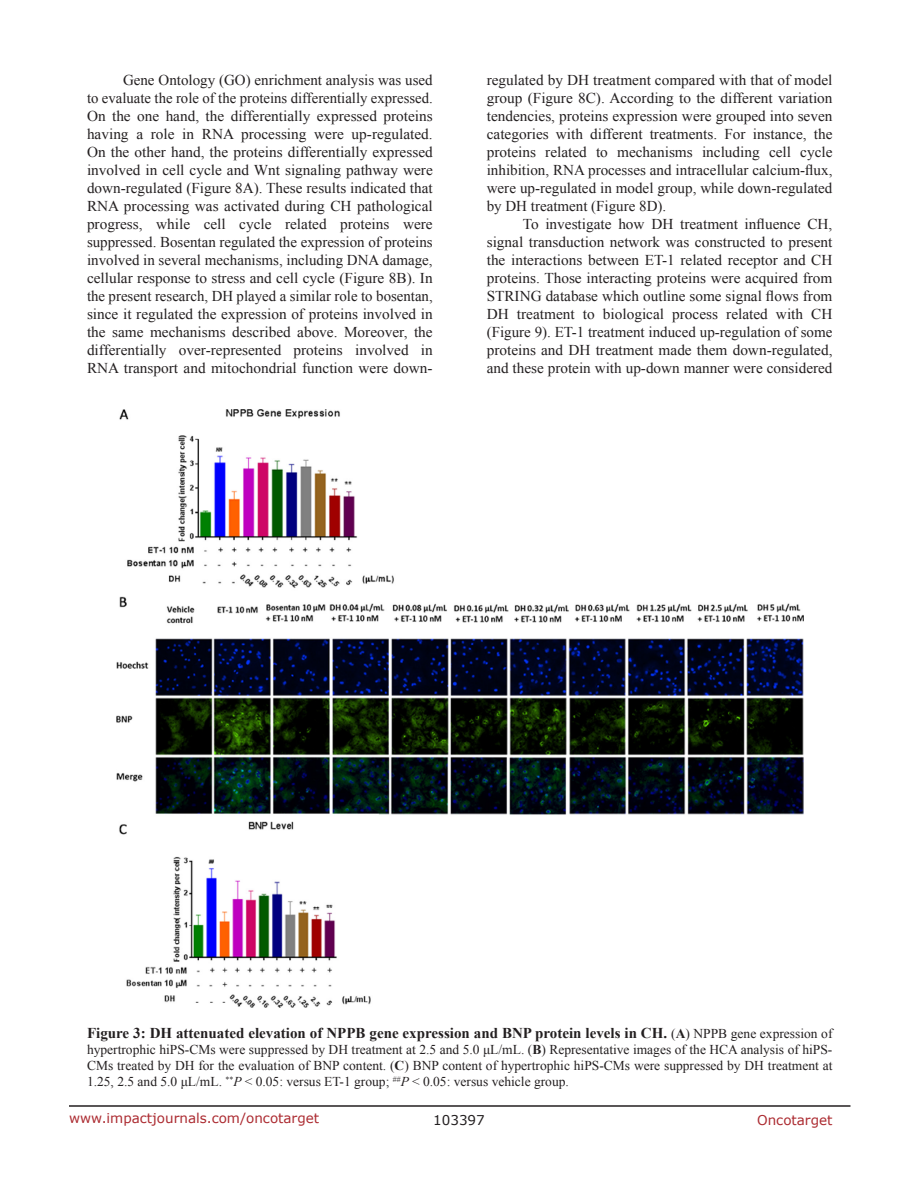
<style>
.page{position:relative;width:918px;height:1188px;background:#fff}
.page>*{position:absolute;margin:0;border:0;box-sizing:border-box;transform-origin:0 0}
.BodyText{font:15px/18px "Times New Roman";color:#231f20;text-align:justify}
.FigureText{font:700 15px "Times New Roman";color:#231f20}
.FigureText-2{font:13.5px/16.2px "Times New Roman";color:#231f20;text-align:justify}
.t1{font:13.5px "Verdana";color:#ac2b31}
.t2{font:13.5px "Verdana";color:#231f20}
.s1{font-weight:400;font-size:13.5px}
.s2{font-size:13.5px}
.s3{font-weight:700}
.s4{font-style:italic}
</style>
<div class="page">
<hr style="left:69px;top:1105px;width:781px;height:2px;background:#231f20">
<img style="left:116px;top:410px;width:687px;height:597px">
<p class="BodyText" style="left:87px;top:71px;width:347px;text-indent:36px">Gene Ontology (GO) enrichment analysis was used to evaluate the role of the proteins differentially expressed.<br>On the one hand, the differentially expressed proteins having a role in RNA processing were up-regulated.<br>On the other hand, the proteins differentially expressed involved in cell cycle and Wnt signaling pathway were down-regulated (Figure 8A). These results indicated that RNA processing was activated during CH pathological progress, while cell cycle related proteins were suppressed. Bosentan regulated the expression of proteins involved in several mechanisms, including DNA damage, cellular response to stress and cell cycle (Figure 8B). In the present research, DH played a similar role to bosentan, since it regulated the expression of proteins involved in the same mechanisms described above. Moreover, the differentially over-represented proteins involved in RNA transport and mitochondrial function were down-</p>
<p class="BodyText" style="left:487px;top:71px;width:347px">regulated by DH treatment compared with that of model group (Figure 8C). According to the different variation tendencies, proteins expression were grouped into seven categories with different treatments. For instance, the proteins related to mechanisms including cell cycle inhibition, RNA processes and intracellular calcium-flux, were up-regulated in model group, while down-regulated by DH treatment (Figure 8D).</p>
<p class="BodyText" style="left:487px;top:215px;width:347px;text-indent:36px">To investigate how DH treatment influence CH, signal transduction network was constructed to present the interactions between ET-1 related receptor and CH proteins. Those interacting proteins were acquired from STRING database which outline some signal flows from DH treatment to biological process related with CH (Figure 9). ET-1 treatment induced up-regulation of some proteins and DH treatment made them down-regulated, and these protein with up-down manner were considered</p>
<p class="FigureText" style="left:87px;top:1022px;width:747px">Figure 3: DH attenuated elevation of NPPB gene expression and BNP protein levels in CH. <span class="s1">(</span><span class="s2">A</span><span class="s1">) NPPB gene expression of</span></p>
<p class="FigureText-2" style="left:87px;top:1041px;width:747px">hypertrophic hiPS-CMs were suppressed by DH treatment at 2.5 and 5.0 μL/mL. (<span class="s3">B</span>) Representative images of the HCA analysis of hiPS-CMs treated by DH for the evaluation of BNP content. (<span class="s3">C</span>) BNP content of hypertrophic hiPS-CMs were suppressed by DH treatment at 1.25, 2.5 and 5.0 μL/mL. <sup>**</sup><span class="s4">P</span> &lt; 0.05: versus ET-1 group; <sup>##</sup><span class="s4">P</span> &lt; 0.05: versus vehicle group.</p>
<p class="t1" style="left:69px;top:1109px;width:252px">www.impactjournals.com/oncotarget</p>
<p class="t2" style="left:433px;top:1111px;width:53px">103397</p>
<p class="t1" style="left:757px;top:1111px;width:77px">Oncotarget</p>
</div>
